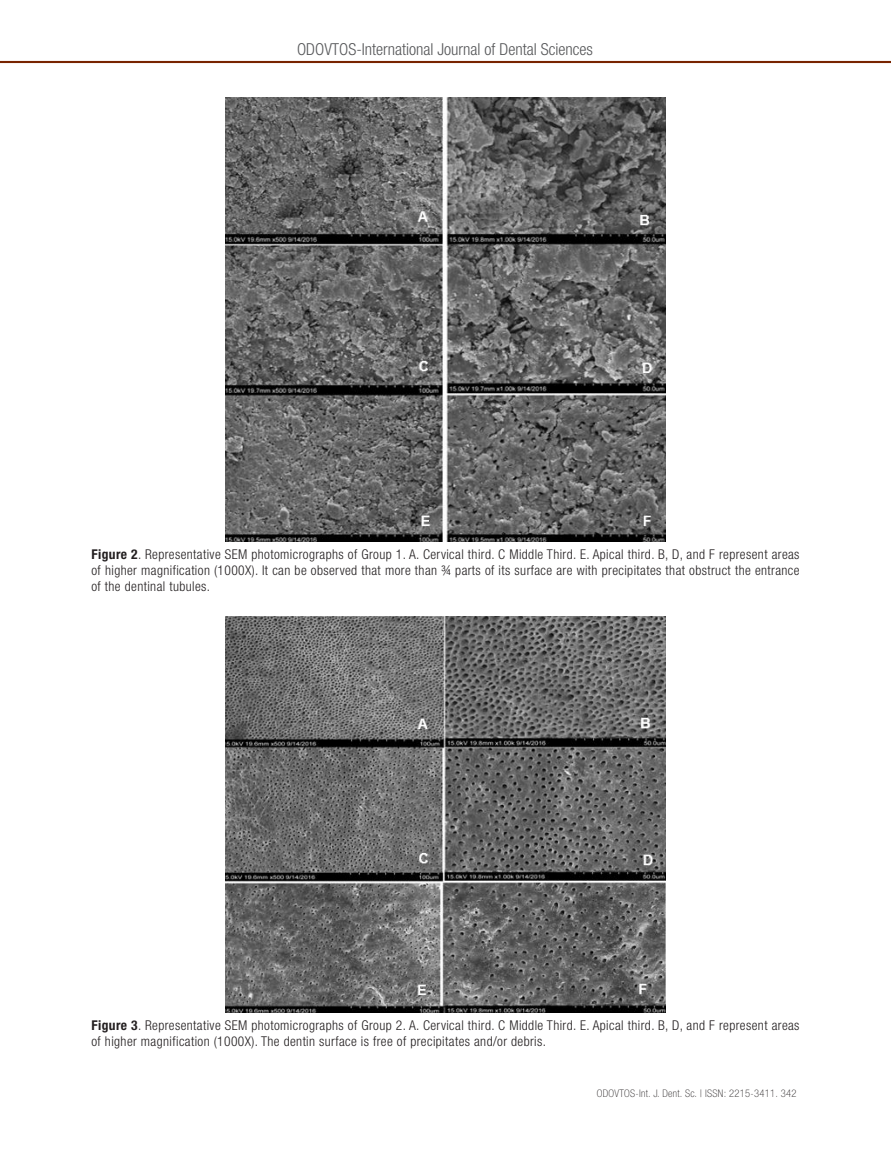
<style>
.page{position:relative;width:891px;height:1161px;background:#fff}
.page>*{position:absolute;margin:0;border:0;box-sizing:border-box;transform-origin:0 0}
.t1{font:300 condensed 16.5px "Helvetica Neue LT Std";color:#57585a}
.fuentes_de_tablas{font:300 condensed 13.5px/16.2px "Helvetica Neue LT Std";letter-spacing:.03em;color:#231f20}
.t2{font:100 condensed 10.5px "Helvetica Neue LT Std";letter-spacing:.03em;color:#231f20}
.s1{font-weight:700}
</style>
<div class="page">
<hr style="left:0;top:61px;width:891px;height:2px;background:#782400">
<img style="left:226px;top:616px;width:439px;height:397px">
<img style="left:226px;top:98px;width:439px;height:444px">
<p class="t1" style="left:297px;top:39px;width:297px">ODOVTOS-International Journal of Dental Sciences</p>
<p class="fuentes_de_tablas" style="left:91px;top:546px;width:710px;text-align:justify"><span class="s1">Figure 2</span>. Representative SEM photomicrographs of Group 1. A. Cervical third. C Middle Third. E. Apical third. B, D, and F represent areas of higher magnification (1000X). It can be observed that more than ¾ parts of its surface are with precipitates that obstruct the entrance of the dentinal tubules.</p>
<p class="fuentes_de_tablas" style="left:91px;top:1017px;width:710px"><span class="s1">Figure 3</span>. Representative SEM photomicrographs of Group 2. A. Cervical third. C Middle Third. E. Apical third. B, D, and F represent areas of higher magnification (1000X). The dentin surface is free of precipitates and/or debris.</p>
<p class="t2" style="left:597px;top:1087px;width:201px">ODOVTOS-Int. J. Dent. Sc. | ISSN: 2215-3411. 342</p>
</div>
